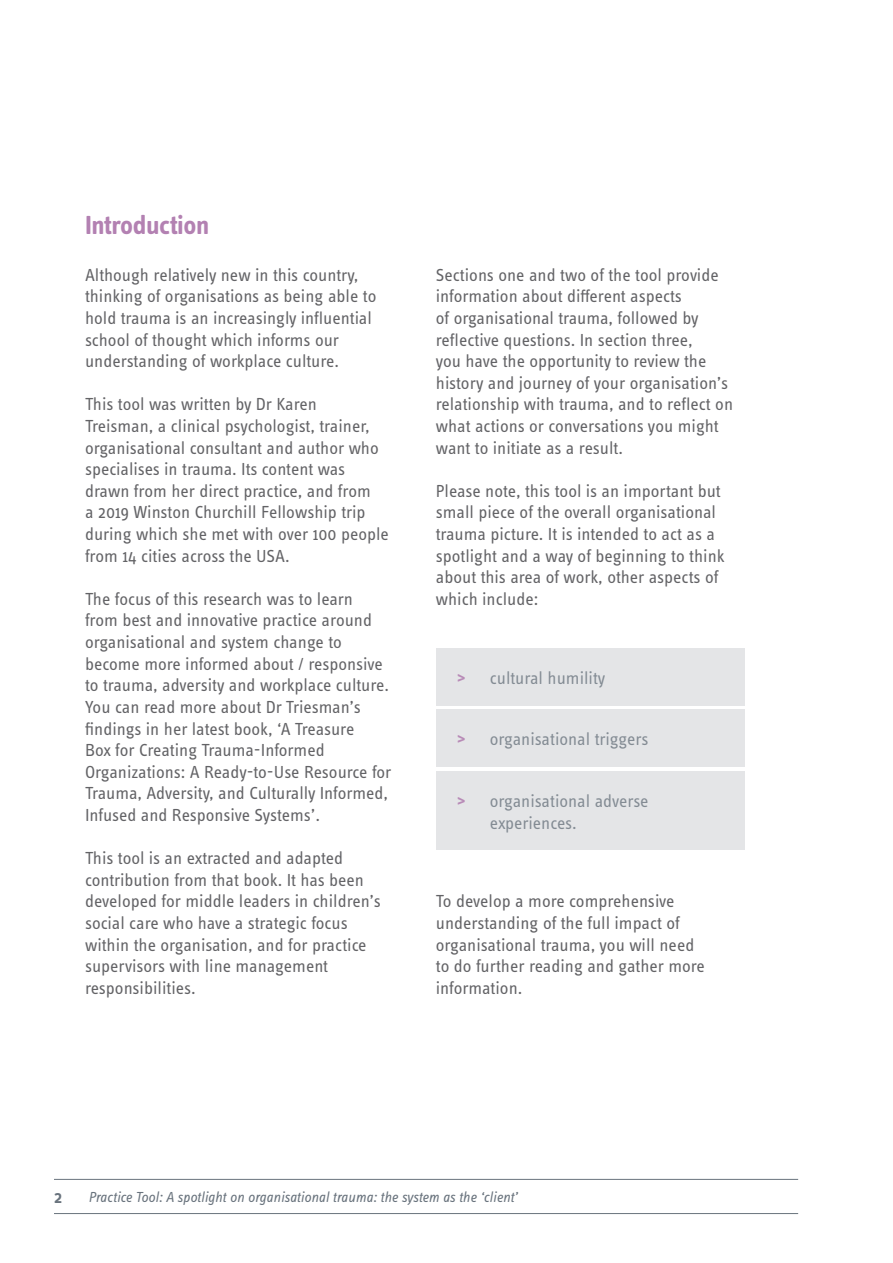
<style>
.page{position:relative;width:893px;height:1263px;background:#fff}
.page>*{position:absolute;margin:0;border:0;box-sizing:border-box;transform-origin:0 0}
.PSDP_PT_Main_Heading{font:700 27px "Info Text Pro";letter-spacing:-.015em;color:#b381b2}
.PSDP_body_text{font:18px/21.6px "Info Text Pro";color:#636366}
.t1{font:18px/21.6px "Info Text Pro";color:#78818a}
.t2{font:600 18px "Info Text Pro";color:#69737d}
.t3{font:italic 15px "Info Text Pro";letter-spacing:-.005em;color:#69737d}
.s1{font-style:italic}
.s2{font-weight:700;color:#b381b2}
</style>
<div class="page">
<hr style="left:54px;top:1213px;width:744px;height:1px;background:#69737d">
<hr style="left:54px;top:1179px;width:744px;height:1px;background:#69737d">
<div style="left:436px;top:648px;width:308px;height:57px;background:#e1e3e5"></div>
<div style="left:436px;top:710px;width:308px;height:57px;background:#e1e3e5"></div>
<div style="left:436px;top:771px;width:308px;height:79px;background:#e1e3e5"></div>
<p class="PSDP_PT_Main_Heading" style="left:85px;top:209px;width:126px">Introduction</p>
<p class="PSDP_body_text" style="left:85px;top:264px;width:293px">Although relatively new in this country, thinking of organisations as being able to hold trauma is an increasingly influential school of thought which informs our understanding of workplace culture.</p>
<p class="PSDP_body_text" style="left:85px;top:393px;width:305px">This tool was written by Dr Karen Treisman, a clinical psychologist, trainer, organisational consultant and author who specialises in trauma. Its content was drawn from her direct practice, and from<br>a 2019 Winston Churchill Fellowship trip during which she met with over 100 people from 14 cities across the USA.</p>
<p class="PSDP_body_text" style="left:85px;top:588px;width:308px">The focus of this research was to learn<br>from best and innovative practice around organisational and system change to become more informed about / responsive to trauma, adversity and workplace culture.<br>You can read more about Dr Triesman’s findings in her latest book, ‘A Treasure<br>Box for Creating Trauma-Informed Organizations: A Ready-to-Use Resource for Trauma, Adversity, and Culturally Informed, Infused and Responsive Systems’<span class="s1">.</span></p>
<p class="PSDP_body_text" style="left:85px;top:847px;width:297px">This tool is an extracted and adapted contribution from that book. It has been developed for middle leaders in children’s social care who have a strategic focus within the organisation, and for practice supervisors with line management responsibilities.</p>
<p class="PSDP_body_text" style="left:436px;top:264px;width:299px">Sections one and two of the tool provide information about different aspects<br>of organisational trauma, followed by reflective questions. In section three,<br>you have the opportunity to review the history and journey of your organisation’s relationship with trauma, and to reflect on what actions or conversations you might want to initiate as a result.</p>
<p class="PSDP_body_text" style="left:436px;top:480px;width:290px">Please note, this tool is an important but small piece of the overall organisational trauma picture. It is intended to act as a spotlight and a way of beginning to think about this area of work, other aspects of which include:</p>
<p class="t1" style="left:457px;top:666px;width:150px"><span class="s2">&gt;</span> cultural humility</p>
<p class="t1" style="left:457px;top:728px;width:193px"><span class="s2">&gt;</span> organisational triggers</p>
<p class="t1" style="left:490px;top:790px;width:160px;text-indent:-33px"><span class="s2">&gt;</span> organisational adverse experiences.</p>
<p class="PSDP_body_text" style="left:436px;top:890px;width:271px">To develop a more comprehensive understanding of the full impact of organisational trauma, you will need to do further reading and gather more information.</p>
<p class="t2" style="left:54px;top:1186px;width:10px">2</p>
<p class="t3" style="left:88px;top:1188px;width:431px">Practice Tool: A spotlight on organisational trauma: the system as the ‘client’</p>
</div>
